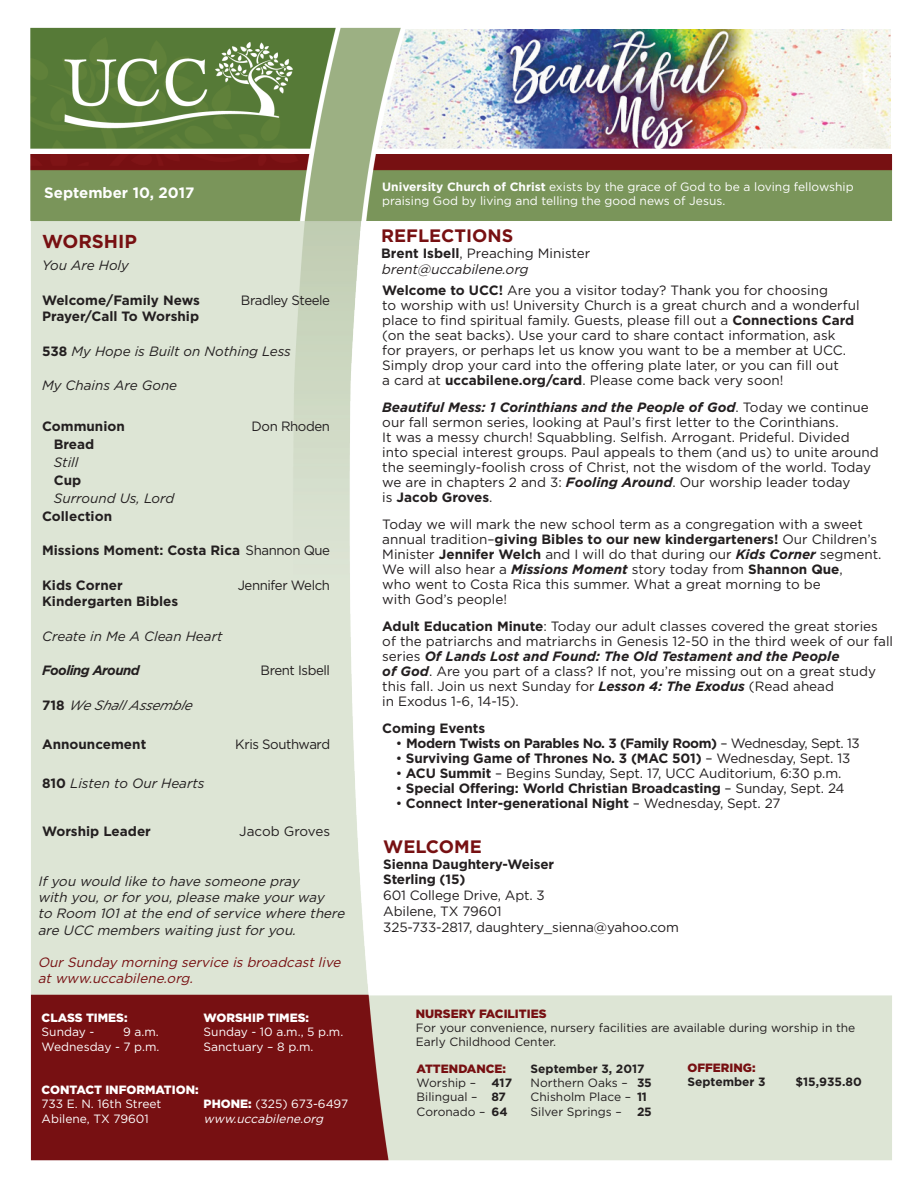
<style>
.page{position:relative;width:918px;height:1188px;background:#fff}
.page>*{position:absolute;margin:0;border:0;box-sizing:border-box;transform-origin:0 0}
.t1{font:700 18.75px "Gotham";color:#771012}
.t2{font:700 18px "Gotham";color:#771012}
.t3{font:700 15px "Gotham";color:#fff}
.t4{font:13.5px/15px "Gotham";color:#231f20}
.t5{font:700 13.5px/15.8px "Gotham";letter-spacing:-.01em;color:#231f20}
.t6{font:italic 13.5px/16.2px "Gotham";color:#231f20}
.t7{font:italic 13.5px "Gotham";color:#231f20}
.t8{font:italic 13.5px/16.2px "Gotham";color:#771012}
.t9{font:13.5px "Gotham";letter-spacing:-.03em;color:#231f20}
.t10{font:700 13.5px "Gotham";letter-spacing:-.03em;color:#231f20}
.t11{font:italic 700 13.5px "Gotham";letter-spacing:-.04em;color:#231f20}
.t12{font:12px/14.4px "Gotham";color:#fff}
.t13{font:12px/14.4px "Gotham";color:#231f20}
.t14{font:900 12px "Gotham";color:#fff}
.t15{font:700 12px "Gotham";color:#231f20}
.t16{font:900 12px "Gotham";color:#771012}
.t17{font:italic 12px "Gotham";color:#fff}
.s1{font-weight:700;font-style:normal}
.s2{font-weight:400}
.s3{font-weight:900}
.s4{font-weight:700}
.s5{font-style:normal}
.s6{font-weight:700;font-style:italic}
</style>
<div class="page">
<img style="left:30px;top:27px;width:863px;height:1134px">
<div style="left:352px;top:687px;width:540px;height:7px;background:#fff"></div>
<p class="t3" style="left:44px;top:184px;width:152px">September 10, 2017</p>
<h1 class="t1" style="left:42px;top:230px;width:96px">WORSHIP</h1>
<p class="t7" style="left:42px;top:258px;width:88px">You Are Holy</p>
<p class="t5" style="left:42px;top:292px;width:159px">Welcome/Family News</p>
<p class="t9" style="left:241px;top:292px;width:91px">Bradley Steele</p>
<p class="t5" style="left:42px;top:308px;width:159px">Prayer/Call To Worship</p>
<p class="t7" style="left:42px;top:343px;width:250px"><span class="s1">538</span> My Hope is Built on Nothing Less</p>
<p class="t7" style="left:42px;top:378px;width:137px">My Chains Are Gone</p>
<p class="t5" style="left:42px;top:418px;width:84px">Communion</p>
<p class="t9" style="left:252px;top:418px;width:80px">Don Rhoden</p>
<p class="t5" style="left:54px;top:436px;width:42px">Bread</p>
<p class="t7" style="left:54px;top:454px;width:26px">Still</p>
<p class="t5" style="left:54px;top:472px;width:29px">Cup</p>
<p class="t7" style="left:54px;top:490px;width:122px">Surround Us, Lord</p>
<p class="t5" style="left:42px;top:508px;width:71px">Collection</p>
<p class="t5" style="left:42px;top:542px;width:289px">Missions Moment: Costa Rica <span class="s2">Shannon Que</span></p>
<p class="t5" style="left:42px;top:577px;width:82px">Kids Corner</p>
<p class="t9" style="left:238px;top:577px;width:94px">Jennifer Welch</p>
<p class="t5" style="left:42px;top:593px;width:138px">Kindergarten Bibles</p>
<p class="t7" style="left:42px;top:628px;width:182px">Create in Me A Clean Heart</p>
<p class="t11" style="left:42px;top:663px;width:99px">Fooling Around</p>
<p class="t9" style="left:261px;top:663px;width:71px">Brent Isbell</p>
<p class="t7" style="left:42px;top:697px;width:155px"><span class="s1">7 1 8</span> We Shall Assemble</p>
<p class="t5" style="left:42px;top:736px;width:106px">Announcement</p>
<p class="t9" style="left:235px;top:736px;width:96px">Kris Southward</p>
<p class="t7" style="left:42px;top:775px;width:164px"><span class="s1">810</span> Listen to Our Hearts</p>
<p class="t5" style="left:42px;top:823px;width:110px">Worship Leader</p>
<p class="t4" style="left:239px;top:823px;width:92px">Jacob Groves</p>
<p class="t6" style="left:38px;top:873px;width:312px">If you would like to have someone pray<br>with you, or for you, please make your way to Room 101 at the end of service where there are UCC members waiting just for you.</p>
<p class="t8" style="left:38px;top:954px;width:308px">Our Sunday morning service is broadcast live at www.uccabilene.org.</p>
<p class="t14" style="left:42px;top:1011px;width:88px">CLASS TIMES:</p>
<p class="t14" style="left:204px;top:1011px;width:107px">WORSHIP TIMES:</p>
<p class="t12" style="left:42px;top:1025px;width:54px">Sunday -</p>
<p class="t12" style="left:123px;top:1025px;width:37px">9 a.m.</p>
<p class="t12" style="left:204px;top:1025px;width:141px">Sunday - 10 a.m., 5 p.m.</p>
<p class="t12" style="left:42px;top:1039px;width:119px">Wednesday - 7 p.m.</p>
<p class="t12" style="left:204px;top:1039px;width:111px">Sanctuary – 8 p.m.</p>
<p class="t14" style="left:42px;top:1083px;width:159px">CONTACT INFORMATION:</p>
<p class="t12" style="left:42px;top:1097px;width:121px">733 E. N. 16th Street</p>
<p class="t12" style="left:204px;top:1097px;width:146px"><span class="s3">PHONE:</span> (325) 673-6497</p>
<p class="t12" style="left:42px;top:1111px;width:109px">Abilene, TX 79601</p>
<p class="t17" style="left:204px;top:1112px;width:124px">www.uccabilene.org</p>
<p class="t12" style="left:382px;top:179px;width:473px"><span class="s4">University Church of Christ</span> exists by the grace of God to be a loving fellowship praising God by living and telling the good news of Jesus.</p>
<h2 class="t2" style="left:381px;top:225px;width:134px">REFLECTIONS</h2>
<p class="t6" style="left:381px;top:245px;width:211px"><span class="s1">Brent Isbell</span><span class="s5">, Preaching Minister </span>brent@uccabilene.org</p>
<p class="t4" style="left:382px;top:282px;width:479px"><span class="s4">Welcome to UCC!</span> Are you a visitor today? Thank you for choosing<br>to worship with us! University Church is a great church and a wonderful place to find spiritual family. Guests, please fill out a <span class="s4">Connections Card </span>(on the seat backs). Use your card to share contact information, ask<br>for prayers, or perhaps let us know you want to be a member at UCC.<br>Simply drop your card into the offering plate later, or you can fill out<br>a card at <span class="s4">uccabilene.org/card</span>. Please come back very soon!</p>
<p class="t4" style="left:382px;top:399px;width:498px"><span class="s6">Beautiful Mess: 1 Corinthians and the People of God</span>. Today we continue our fall sermon series, looking at Paul’s first letter to the Corinthians.<br>It was a messy church! Squabbling. Selfish. Arrogant. Prideful. Divided into special interest groups. Paul appeals to them (and us) to unite around the seemingly-foolish cross of Christ, not the wisdom of the world. Today we are in chapters 2 and 3: <span class="s6">Fooling Around</span>. Our worship leader today<br>is <span class="s4">Jacob Groves</span>.</p>
<p class="t4" style="left:382px;top:516px;width:501px">Today we will mark the new school term as a congregation with a sweet annual tradition–<span class="s4">giving Bibles to our new kindergarteners!</span> Our Children’s Minister <span class="s4">Jennifer Welch</span> and I will do that during our <span class="s6">Kids Corner</span> segment.<br>We will also hear a <span class="s6">Missions Moment</span> story today from <span class="s4">Shannon Que</span>,<br>who went to Costa Rica this summer. What a great morning to be<br>with God’s people!</p>
<p class="t4" style="left:382px;top:618px;width:512px"><span class="s4">Adult Education Minute</span>: Today our adult classes covered the great stories of the patriarchs and matriarchs in Genesis 12-50 in the third week of our fall series <span class="s6">Of Lands Lost and Found: The Old Testament and the People<br>of God</span>. Are you part of a class? If not, you’re missing out on a great study this fall. Join us next Sunday for <span class="s6">Lesson 4: The Exodus</span> (Read ahead<br>in Exodus 1-6, 14-15).</p>
<p class="t5" style="left:382px;top:720px;width:104px">Coming Events</p>
<p class="t10" style="left:396px;top:735px;width:466px"><span class="s2">•</span> Modern Twists on Parables No. 3 (Family Room) <span class="s2">– Wednesday, Sept. 13</span></p>
<p class="t5" style="left:396px;top:750px;width:456px"><span class="s2">•</span> Surviving Game of Thrones No. 3 (MAC 501) <span class="s2">– Wednesday, Sept. 13</span></p>
<p class="t4" style="left:396px;top:765px;width:447px">• <span class="s4">ACU Summit</span> – Begins Sunday, Sept. 17, UCC Auditorium, 6:30 p.m.</p>
<p class="t5" style="left:396px;top:780px;width:450px"><span class="s2">•</span> Special Offering: World Christian Broadcasting <span class="s2">– Sunday, Sept. 24</span></p>
<p class="t5" style="left:396px;top:795px;width:386px"><span class="s2">•</span> Connect Inter-generational Night <span class="s2">– Wednesday, Sept. 27</span></p>
<h2 class="t2" style="left:383px;top:836px;width:100px">WELCOME</h2>
<p class="t5" style="left:383px;top:856px;width:172px">Sienna Daughtery-Weiser<br>Sterling (15)</p>
<p class="t4" style="left:383px;top:887px;width:297px;line-height:15.8px">601 College Drive, Apt. 3<br>Abilene, TX 79601<br>325-733-2817, daughtery_sienna@yahoo.com</p>
<p class="t16" style="left:416px;top:1006px;width:132px">NURSERY FACILITIES</p>
<p class="t13" style="left:416px;top:1020px;width:441px">For your convenience, nursery facilities are available during worship in the<br>Early Childhood Center.</p>
<p class="t16" style="left:417px;top:1061px;width:91px">ATTENDANCE:</p>
<p class="t15" style="left:531px;top:1061px;width:115px">September 3, 2017</p>
<p class="t13" style="left:417px;top:1075px;width:61px">Worship –</p>
<p class="t15" style="left:492px;top:1076px;width:22px">417</p>
<p class="t13" style="left:531px;top:1075px;width:122px">Northern Oaks – <span class="s4">35</span></p>
<p class="t13" style="left:417px;top:1090px;width:91px">Bilingual – <span class="s4">87</span></p>
<p class="t13" style="left:531px;top:1090px;width:118px">Chisholm Place – <span class="s4">11</span></p>
<p class="t13" style="left:417px;top:1104px;width:93px">Coronado – <span class="s4">64</span></p>
<p class="t13" style="left:531px;top:1104px;width:93px">Silver Springs –</p>
<p class="t15" style="left:637px;top:1105px;width:16px">25</p>
<p class="t16" style="left:687px;top:1061px;width:70px">OFFERING:</p>
<p class="t15" style="left:687px;top:1075px;width:80px">September 3</p>
<p class="t15" style="left:795px;top:1075px;width:68px">$15,935.80</p>
</div>
